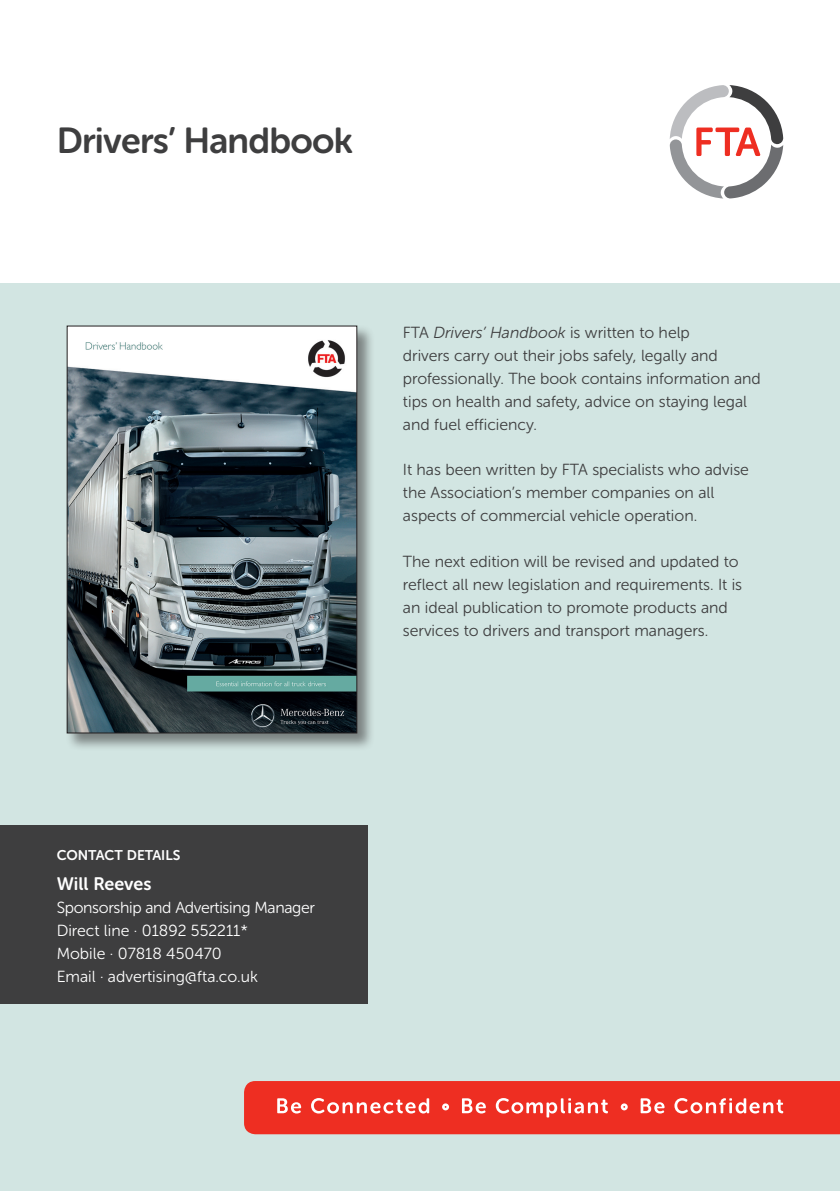
<style>
.page{position:relative;width:840px;height:1191px;background:#fff}
.page>*{position:absolute;margin:0;border:0;box-sizing:border-box;transform-origin:0 0}
.TitleHead{font:36px "Museo Sans Rounded 700";letter-spacing:-.02em;color:#3e3e3f}
.t1{font:18px "Museo Sans Rounded 700";color:#fff}
.Front_text{font:16px/23px "Museo Sans Rounded 300";color:#3e3e3f}
.t2{font:16px "Museo Sans Rounded 300";color:#fff}
.t3{font:16px "Museo Sans Rounded 300";letter-spacing:-.02em;color:#fff}
.t4{font:14px "Museo Sans Rounded 700";color:#fff}
.s1{font-style:italic}
</style>
<div class="page">
<svg style="left:669px;top:85px;width:113px;height:113px"></svg>
<div style="left:0;top:283px;width:839px;height:908px;background:#d2e5e2"></div>
<svg style="left:244px;top:1081px;width:595px;height:53px"></svg>
<div style="left:65px;top:324px;width:310px;height:427px;background:#231f20;opacity:.5"></div>
<img style="left:69px;top:327px;width:286px;height:404px">
<div style="left:67px;top:325px;width:290px;height:408px;border:1px solid #231f20"></div>
<div style="left:0;top:825px;width:367px;height:178px;background:#3e3e3f"></div>
<p class="TitleHead" style="left:57px;top:120px;width:297px">Drivers’ Handbook</p>
<p class="Front_text" style="left:403px;top:321px;width:359px">FTA <span class="s1">Drivers’ Handbook</span> is written to help<br>drivers carry out their jobs safely, legally and professionally. The book contains information and tips on health and safety, advice on staying legal and fuel efficiency.</p>
<p class="Front_text" style="left:403px;top:458px;width:347px">It has been written by FTA specialists who advise the Association’s member companies on all aspects of commercial vehicle operation.</p>
<p class="Front_text" style="left:403px;top:550px;width:340px">The next edition will be revised and updated to reflect all new legislation and requirements. It is an ideal publication to promote products and services to drivers and transport managers.</p>
<p class="t4" style="left:57px;top:847px;width:125px">CONTACT DETAILS</p>
<p class="t1" style="left:57px;top:873px;width:96px">Will Reeves</p>
<p class="t3" style="left:57px;top:898px;width:259px">Sponsorship and Advertising Manager</p>
<p class="t2" style="left:57px;top:921px;width:193px">Direct line · 01892 552211*</p>
<p class="t2" style="left:57px;top:944px;width:166px">Mobile · 07818 450470</p>
<p class="t2" style="left:57px;top:967px;width:202px">Email · advertising@fta.co.uk</p>
</div>
